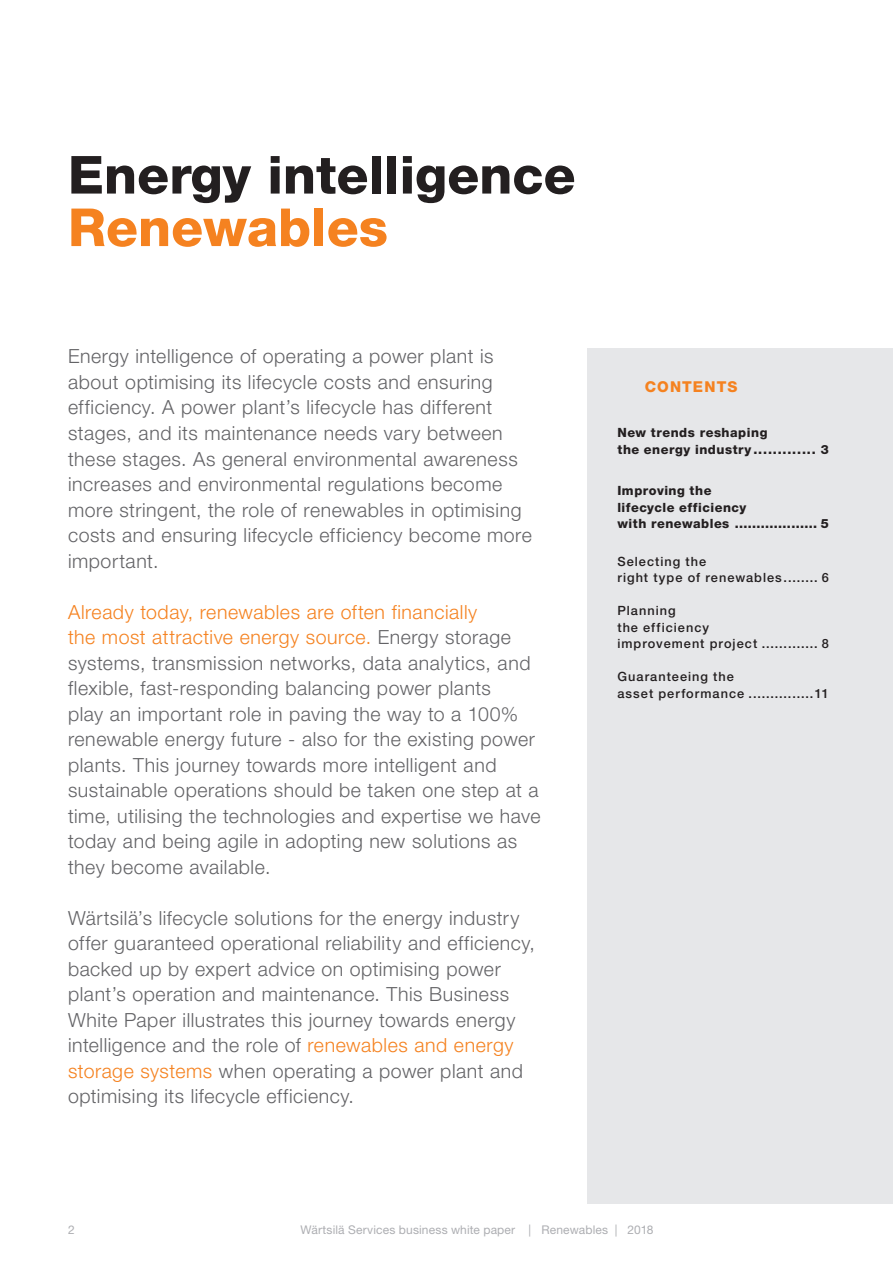
<style>
.page{position:relative;width:893px;height:1263px;background:#fff}
.page>*{position:absolute;margin:0;border:0;box-sizing:border-box;transform-origin:0 0}
.t1{font:800 52.5px/52.5px "Helvetica Neue";color:#231f20}
.intro1{font:300 19.5px/25.5px "Helvetica Neue";letter-spacing:.03em;color:#636366}
.t2{font:800 15px "Helvetica Neue";letter-spacing:.07em;color:#f58220}
.bodycopy2{font:500 12.75px "Helvetica Neue";letter-spacing:.08em;color:#231f20}
.bodycopy2-2{font:800 12.75px/16.5px "Helvetica Neue";letter-spacing:.04em;color:#231f20}
.t3{font:12px "Helvetica Neue";letter-spacing:.015em;color:#adaeb2}
.s1{color:#f58220}
</style>
<div class="page">
<div style="left:588px;top:348px;width:305px;height:855px;background:#e6e7e9"></div>
<p class="t1" style="left:68px;top:148px;width:509px">Energy intelligence<br><span class="s1">Renewables</span></p>
<p class="intro1" style="left:68px;top:343px;width:465px">Energy intelligence of operating a power plant is about optimising its lifecycle costs and ensuring efficiency. A power plant’s lifecycle has different stages, and its maintenance needs vary between these stages. As general environmental awareness increases and environmental regulations become more stringent, the role of renewables in optimising costs and ensuring lifecycle efficiency become more important.</p>
<p class="intro1" style="left:68px;top:598px;width:474px"><span class="s1">Already today, renewables are often financially<br>the most attractive energy source.</span> Energy storage systems, transmission networks, data analytics, and flexible, fast-responding balancing power plants<br>play an important role in paving the way to a 100% renewable energy future - also for the existing power plants. This journey towards more intelligent and sustainable operations should be taken one step at a time, utilising the technologies and expertise we have today and being agile in adopting new solutions as they become available.</p>
<p class="intro1" style="left:68px;top:904px;width:468px">Wärtsilä’s lifecycle solutions for the energy industry offer guaranteed operational reliability and efficiency, backed up by expert advice on optimising power plant’s operation and maintenance. This Business White Paper illustrates this journey towards energy intelligence and the role of <span class="s1">renewables and energy storage systems</span> when operating a power plant and optimising its lifecycle efficiency.</p>
<p class="t2" style="left:645px;top:378px;width:94px">CONTENTS</p>
<p class="bodycopy2-2" style="left:617px;top:424px;width:213px">New trends reshaping<br>the energy industry............. 3</p>
<p class="bodycopy2-2" style="left:617px;top:482px;width:213px">Improving the<br>lifecycle efficiency<br>with renewables ................... 5</p>
<p class="bodycopy2" style="left:617px;top:553px;width:90px">Selecting the</p>
<p class="bodycopy2" style="left:617px;top:570px;width:213px">right type of renewables........ 6</p>
<p class="bodycopy2" style="left:617px;top:603px;width:60px">Planning</p>
<p class="bodycopy2" style="left:617px;top:619px;width:93px">the efficiency</p>
<p class="bodycopy2" style="left:617px;top:636px;width:213px">improvement project ............. 8</p>
<p class="bodycopy2" style="left:617px;top:669px;width:118px">Guaranteeing the</p>
<p class="bodycopy2" style="left:617px;top:685px;width:213px">asset performance ...............11</p>
<p class="t3" style="left:68px;top:1222px;width:8px">2</p>
<p class="t3" style="left:300px;top:1222px;width:355px">Wärtsilä Services business white paper | Renewables | 2018</p>
</div>
